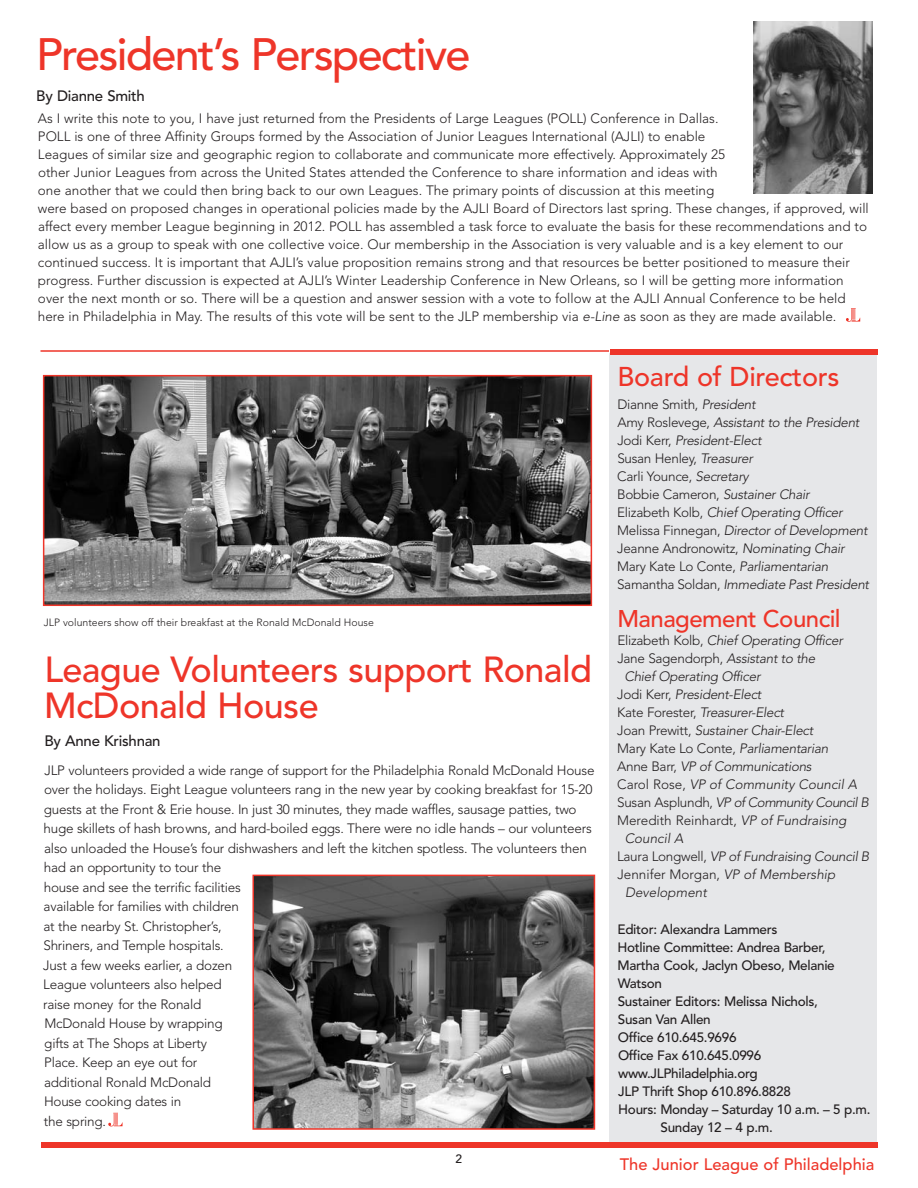
<style>
.page{position:relative;width:918px;height:1188px;background:#fff}
.page>*{position:absolute;margin:0;border:0;box-sizing:border-box;transform-origin:0 0}
.t1{font:500 45px "Avenir";letter-spacing:-.04em;color:#ee3529}
.t2{font:500 36px/36px "Avenir";letter-spacing:-.015em;color:#ee3529}
.t3{font:500 27px "Avenir";letter-spacing:-.01em;color:#ee3529}
.t4{font:500 24px "Avenir";letter-spacing:-.02em;color:#ee3529}
.t5{font:500 16.5px "Avenir";color:#ee3529}
.t6{font:500 15px "Avenir";letter-spacing:-.015em;color:#231f20}
.t7{font:300 13.5px/19.5px "Avenir";color:#231f20}
.t8{font:italic 300 13.5px/18px "Avenir";letter-spacing:-.02em;color:#231f20}
.t9{font:500 13.5px "Avenir";letter-spacing:-.02em;color:#231f20}
.t10{font:300 13.5px "Avenir";letter-spacing:-.02em;color:#231f20}
.t11{font:italic 300 13.5px "Avenir";color:#231f20}
.t12{font:italic 300 13.5px "Avenir";letter-spacing:-.04em;color:#231f20}
.t13{font:500 12px "Avenir";color:#231f20}
.t14{font:300 10.5px "Avenir";color:#231f20}
.s1{font-style:italic}
.s2{font-style:normal}
</style>
<div class="page">
<hr style="left:40px;top:350px;width:773px;height:2px;background:#ee3529">
<svg style="left:846px;top:308px;width:14px;height:14px"></svg>
<div style="left:609px;top:336px;width:289px;height:74px;background:#fff"></div>
<div style="left:610px;top:353px;width:267px;height:792px;background:#e6e7e9"></div>
<div style="left:610px;top:349px;width:268px;height:6px;background:#ee3529"></div>
<div style="left:41px;top:1143px;width:837px;height:5px;background:#ee3529"></div>
<svg style="left:108px;top:1113px;width:15px;height:13px"></svg>
<img style="left:754px;top:21px;width:119px;height:172px">
<img style="left:46px;top:378px;width:543px;height:225px">
<div style="left:43px;top:375px;width:549px;height:231px;border:2px solid #ee3529"></div>
<img style="left:255px;top:878px;width:337px;height:249px">
<div style="left:252px;top:875px;width:343px;height:255px;border:2px solid #ee3529"></div>
<h1 class="t1" style="left:36px;top:36px;width:436px">President’s Perspective</h1>
<p class="t6" style="left:36px;top:90px;width:110px">By Dianne Smith</p>
<p class="t7" style="left:38px;top:111px;width:832px;line-height:18px">As I write this note to you, I have just returned from the Presidents of Large Leagues (POLL) Conference in Dallas.<br>POLL is one of three Affinity Groups formed by the Association of Junior Leagues International (AJLI) to enable<br>Leagues of similar size and geographic region to collaborate and communicate more effectively. Approximately 25<br>other Junior Leagues from across the United States attended the Conference to share information and ideas with<br>one another that we could then bring back to our own Leagues. The primary points of discussion at this meeting<br>were based on proposed changes in operational policies made by the AJLI Board of Directors last spring. These changes, if approved, will affect every member League beginning in 2012. POLL has assembled a task force to evaluate the basis for these recommendations and to allow us as a group to speak with one collective voice. Our membership in the Association is very valuable and is a key element to our continued success. It is important that AJLI’s value proposition remains strong and that resources be better positioned to measure their progress. Further discussion is expected at AJLI’s Winter Leadership Conference in New Orleans, so I will be getting more information over the next month or so. There will be a question and answer session with a vote to follow at the AJLI Annual Conference to be held here in Philadelphia in May. The results of this vote will be sent to the JLP membership via <span class="s1">e-Line</span> as soon as they are made available.</p>
<p class="t14" style="left:44px;top:618px;width:332px">JLP volunteers show off their breakfast at the Ronald McDonald House</p>
<h2 class="t2" style="left:44px;top:654px;width:549px">League Volunteers support Ronald<br>McDonald House</h2>
<p class="t6" style="left:44px;top:735px;width:118px">By Anne Krishnan</p>
<p class="t7" style="left:43px;top:762px;width:553px">JLP volunteers provided a wide range of support for the Philadelphia Ronald McDonald House over the holidays. Eight League volunteers rang in the new year by cooking breakfast for 15-20 guests at the Front &amp; Erie house. In just 30 minutes, they made waffles, sausage patties, two huge skillets of hash browns, and hard-boiled eggs. There were no idle hands – our volunteers also unloaded the House’s four dishwashers and left the kitchen spotless. The volunteers then had an opportunity to tour the<br>house and see the terrific facilities<br>available for families with children<br>at the nearby St. Christopher’s,<br>Shriners, and Temple hospitals.<br>Just a few weeks earlier, a dozen<br>League volunteers also helped<br>raise money for the Ronald<br>McDonald House by wrapping<br>gifts at The Shops at Liberty<br>Place. Keep an eye out for<br>additional Ronald McDonald<br>House cooking dates in<br>the spring.</p>
<h3 class="t3" style="left:617px;top:365px;width:224px">Board of Directors</h3>
<p class="t8" style="left:617px;top:397px;width:254px"><span class="s2">Dianne Smith,</span> President<br><span class="s2">Amy Roslevege,</span> Assistant to the President <span class="s2">Jodi Kerr,</span> President-Elect<br><span class="s2">Susan Henley,</span> Treasurer<br><span class="s2">Carli Younce,</span> Secretary<br><span class="s2">Bobbie Cameron,</span> Sustainer Chair<br><span class="s2">Elizabeth Kolb,</span> Chief Operating Officer <span class="s2">Melissa Finnegan,</span> Director of Development <span class="s2">Jeanne Andronowitz,</span> Nominating Chair <span class="s2">Mary Kate Lo Conte,</span> Parliamentarian <span class="s2">Samantha Soldan,</span> Immediate Past President</p>
<h3 class="t4" style="left:617px;top:609px;width:225px">Management Council</h3>
<p class="t8" style="left:617px;top:632px;width:227px"><span class="s2">Elizabeth Kolb,</span> Chief Operating Officer</p>
<p class="t10" style="left:617px;top:653px;width:199px">Jane Sagendorph, <span class="s1">Assistant to the</span></p>
<p class="t8" style="left:625px;top:668px;width:137px">Chief Operating Officer</p>
<p class="t8" style="left:617px;top:686px;width:146px"><span class="s2">Jodi Kerr,</span> President-Elect</p>
<p class="t8" style="left:617px;top:704px;width:168px"><span class="s2">Kate Forester,</span> Treasurer-Elect</p>
<p class="t8" style="left:617px;top:722px;width:197px"><span class="s2">Joan Prewitt,</span> Sustainer Chair-Elect</p>
<p class="t10" style="left:617px;top:742px;width:213px">Mary Kate Lo Conte, <span class="s1">Parliamentarian</span></p>
<p class="t8" style="left:617px;top:758px;width:196px"><span class="s2">Anne Barr,</span> VP of Communications</p>
<p class="t11" style="left:617px;top:778px;width:241px"><span class="s2">Carol Rose,</span> VP of Community Council A</p>
<p class="t12" style="left:617px;top:796px;width:253px"><span class="s2">Susan Asplundh,</span> VP of Community Council B</p>
<p class="t7" style="left:617px;top:811px;width:231px">Meredith Reinhardt, <span class="s1">VP of Fundraising</span></p>
<p class="t11" style="left:625px;top:832px;width:60px">Council A</p>
<p class="t8" style="left:617px;top:848px;width:254px"><span class="s2">Laura Longwell,</span> VP of Fundraising Council B</p>
<p class="t7" style="left:617px;top:865px;width:219px">Jennifer Morgan, <span class="s1">VP of Membership</span></p>
<p class="t11" style="left:625px;top:887px;width:83px">Development</p>
<p class="t9" style="left:617px;top:924px;width:162px">Editor: Alexandra Lammers</p>
<p class="t9" style="left:618px;top:942px;width:210px">Hotline Committee: Andrea Barber,</p>
<p class="t9" style="left:618px;top:960px;width:219px">Martha Cook, Jaclyn Obeso, Melanie</p>
<p class="t9" style="left:618px;top:978px;width:46px">Watson</p>
<p class="t9" style="left:618px;top:996px;width:202px">Sustainer Editors: Melissa Nichols,</p>
<p class="t9" style="left:618px;top:1014px;width:94px">Susan Van Allen</p>
<p class="t9" style="left:618px;top:1032px;width:120px">Office 610.645.9696</p>
<p class="t9" style="left:618px;top:1050px;width:145px">Office Fax 610.645.0996</p>
<p class="t9" style="left:618px;top:1068px;width:141px">www.JLPhiladelphia.org</p>
<p class="t9" style="left:618px;top:1086px;width:174px">JLP Thrift Shop 610.896.8828</p>
<p class="t9" style="left:618px;top:1104px;width:254px">Hours: Monday – Saturday 10 a.m. – 5 p.m.</p>
<p class="t9" style="left:660px;top:1122px;width:114px">Sunday 12 – 4 p.m.</p>
<p class="t13" style="left:456px;top:1154px;width:8px">2</p>
<p class="t5" style="left:620px;top:1157px;width:256px">The Junior League of Philadelphia</p>
</div>
